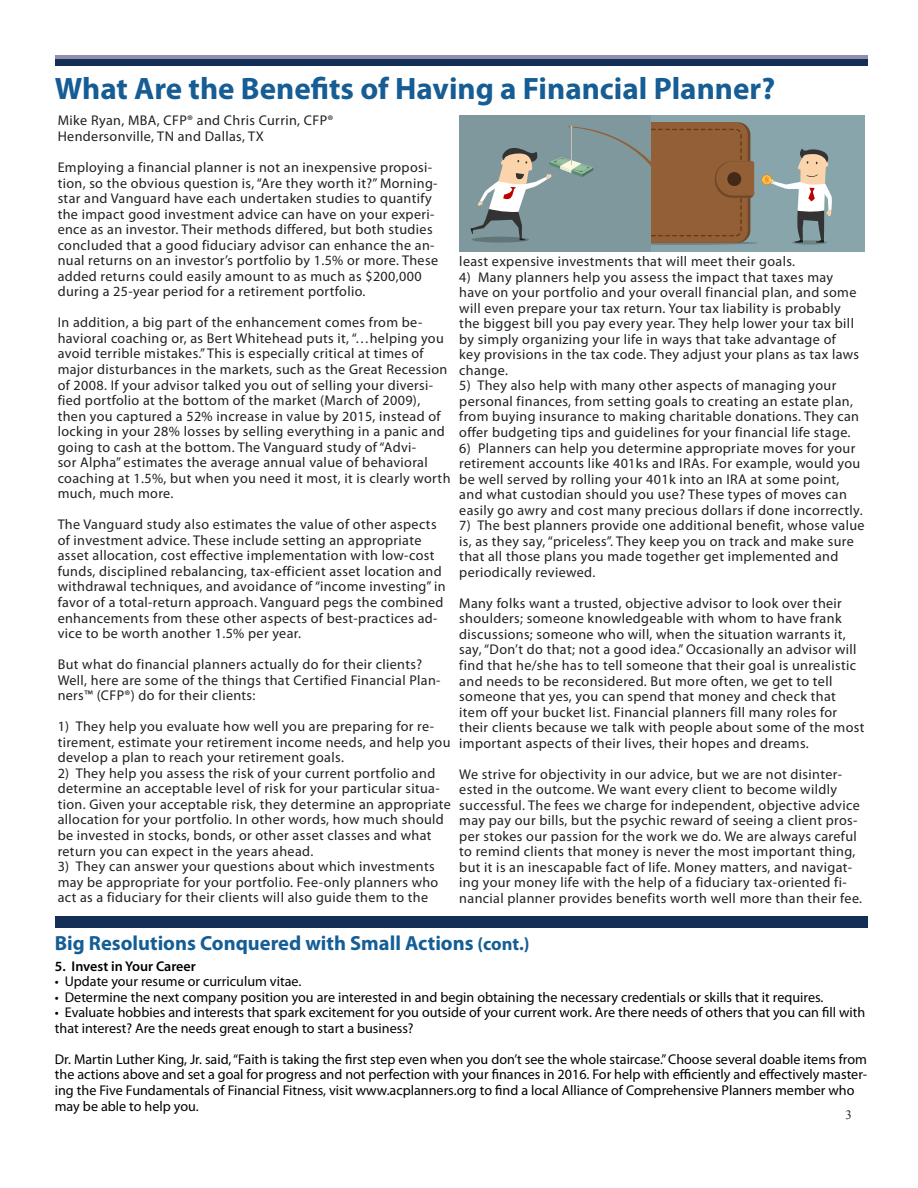
<style>
.page{position:relative;width:918px;height:1188px;background:#fff}
.page>*{position:absolute;margin:0;border:0;box-sizing:border-box;transform-origin:0 0}
.t1{font:700 31.05px "Myriad Pro";color:#155d94}
.t2{font:700 20.55px "Myriad Pro";color:#155e95}
.t3{font:14.1px/15.6px "Myriad Pro";letter-spacing:.025em;color:#231f20}
.t4{font:14.1px/15.6px "Myriad Pro";color:#000}
.t5{font:600 14.1px "Myriad Pro";color:#000}
.t6{font:12.75px "Times New Roman";color:#231f20}
.s1{font-size:18.3px}
</style>
<div class="page">
<div style="left:55px;top:56px;width:813px;height:8px;background:#908ead"></div>
<div style="left:56px;top:59px;width:812px;height:7px;background:#132f55"></div>
<div style="left:459px;top:115px;width:227px;height:137px;background:#7e989d"></div>
<div style="left:652px;top:115px;width:213px;height:137px;background:#88a5ab"></div>
<svg style="left:762px;top:175px;width:10px;height:10px"></svg>
<div style="left:792px;top:240px;width:35px;height:5px;background:#6b8385;border-radius:50%"></div>
<svg style="left:765px;top:149px;width:67px;height:94px"></svg>
<svg style="left:471px;top:122px;width:286px;height:123px"></svg>
<div style="left:727px;top:172px;width:14px;height:14px;background:#422918;border-radius:50%"></div>
<div style="left:56px;top:916px;width:812px;height:12px;background:#132f55"></div>
<p class="t1" style="left:55px;top:68px;width:722px">What Are the Benefits of Having a Financial Planner?</p>
<p class="t3" style="left:58px;top:113px;width:277px">Mike Ryan, MBA, CFP® and Chris Currin, CFP®</p>
<p class="t3" style="left:58px;top:128px;width:208px">Hendersonville, TN and Dallas, TX</p>
<p class="t3" style="left:58px;top:159px;width:382px">Employing a financial planner is not an inexpensive proposi&shy;tion, so the obvious question is, “Are they worth it?” Morning&shy;star and Vanguard have each undertaken studies to quantify the impact good investment advice can have on your experi&shy;ence as an investor. Their methods differed, but both studies concluded that a good fiduciary advisor can enhance the an&shy;nual returns on an investor’s portfolio by 1.5% or more. These added returns could easily amount to as much as $200,000 during a 25-year period for a retirement portfolio.</p>
<p class="t3" style="left:58px;top:315px;width:394px">In addition, a big part of the enhancement comes from be&shy;havioral coaching or, as Bert Whitehead puts it, “…helping you avoid terrible mistakes.” This is especially critical at times of major disturbances in the markets, such as the Great Recession of 2008. If your advisor talked you out of selling your diversi&shy;fied portfolio at the bottom of the market (March of 2009), then you captured a 52% increase in value by 2015, instead of locking in your 28% losses by selling everything in a panic and going to cash at the bottom. The Vanguard study of “Advi-<br>sor Alpha” estimates the average annual value of behavioral coaching at 1.5%, but when you need it most, it is clearly worth much, much more.</p>
<p class="t3" style="left:58px;top:517px;width:389px">The Vanguard study also estimates the value of other aspects of investment advice. These include setting an appropriate asset allocation, cost effective implementation with low-cost funds, disciplined rebalancing, tax-efficient asset location and withdrawal techniques, and avoidance of “income investing” in favor of a total-return approach. Vanguard pegs the combined enhancements from these other aspects of best-practices ad&shy;vice to be worth another 1.5% per year.</p>
<p class="t3" style="left:58px;top:656px;width:384px">But what do financial planners actually do for their clients?<br>Well, here are some of the things that Certified Financial Plan&shy;ners™ (CFP®) do for their clients:</p>
<p class="t3" style="left:58px;top:719px;width:394px">1) They help you evaluate how well you are preparing for re&shy;tirement, estimate your retirement income needs, and help you develop a plan to reach your retirement goals.</p>
<p class="t3" style="left:58px;top:765px;width:395px">2) They help you assess the risk of your current portfolio and determine an acceptable level of risk for your particular situa&shy;tion. Given your acceptable risk, they determine an appropriate allocation for your portfolio. In other words, how much should be invested in stocks, bonds, or other asset classes and what return you can expect in the years ahead.</p>
<p class="t3" style="left:58px;top:858px;width:382px">3) They can answer your questions about which investments may be appropriate for your portfolio. Fee-only planners who act as a fiduciary for their clients will also guide them to the</p>
<p class="t3" style="left:459px;top:253px;width:337px">least expensive investments that will meet their goals.</p>
<p class="t3" style="left:459px;top:269px;width:401px">4) Many planners help you assess the impact that taxes may have on your portfolio and your overall financial plan, and some will even prepare your tax return. Your tax liability is probably the biggest bill you pay every year. They help lower your tax bill by simply organizing your life in ways that take advantage of key provisions in the tax code. They adjust your plans as tax laws change.</p>
<p class="t3" style="left:459px;top:378px;width:401px">5) They also help with many other aspects of managing your personal finances, from setting goals to creating an estate plan, from buying insurance to making charitable donations. They can offer budgeting tips and guidelines for your financial life stage.</p>
<p class="t3" style="left:459px;top:440px;width:405px">6) Planners can help you determine appropriate moves for your retirement accounts like 401ks and IRAs. For example, would you be well served by rolling your 401k into an IRA at some point, and what custodian should you use? These types of moves can easily go awry and cost many precious dollars if done incorrectly.</p>
<p class="t3" style="left:459px;top:517px;width:407px">7) The best planners provide one additional benefit, whose value is, as they say, “priceless”. They keep you on track and make sure that all those plans you made together get implemented and periodically reviewed.</p>
<p class="t3" style="left:459px;top:595px;width:407px">Many folks want a trusted, objective advisor to look over their shoulders; someone knowledgeable with whom to have frank discussions; someone who will, when the situation warrants it, say, “Don’t do that; not a good idea.” Occasionally an advisor will find that he/she has to tell someone that their goal is unrealistic and needs to be reconsidered. But more often, we get to tell someone that yes, you can spend that money and check that item off your bucket list. Financial planners fill many roles for their clients because we talk with people about some of the most important aspects of their lives, their hopes and dreams.</p>
<p class="t3" style="left:459px;top:766px;width:404px">We strive for objectivity in our advice, but we are not disinter&shy;ested in the outcome. We want every client to become wildly successful. The fees we charge for independent, objective advice may pay our bills, but the psychic reward of seeing a client pros&shy;per stokes our passion for the work we do. We are always careful to remind clients that money is never the most important thing, but it is an inescapable fact of life. Money matters, and navigat&shy;ing your money life with the help of a fiduciary tax-oriented fi&shy;nancial planner provides benefits worth well more than their fee.</p>
<p class="t2" style="left:55px;top:930px;width:476px">Big Resolutions Conquered with Small Actions <span class="s1">(cont.)</span></p>
<p class="t5" style="left:55px;top:957px;width:143px">5. Invest in Your Career</p>
<p class="t4" style="left:55px;top:973px;width:248px">• Update your resume or curriculum vitae.</p>
<p class="t4" style="left:55px;top:989px;width:770px">• Determine the next company position you are interested in and begin obtaining the necessary credentials or skills that it requires.</p>
<p class="t4" style="left:55px;top:1005px;width:812px">• Evaluate hobbies and interests that spark excitement for you outside of your current work. Are there needs of others that you can fill with that interest? Are the needs great enough to start a business?</p>
<p class="t4" style="left:55px;top:1051px;width:814px">Dr. Martin Luther King, Jr. said, “Faith is taking the first step even when you don’t see the whole staircase.” Choose several doable items from the actions above and set a goal for progress and not perfection with your finances in 2016. For help with efficiently and effectively master&shy;ing the Five Fundamentals of Financial Fitness, visit www.acplanners.org to find a local Alliance of Comprehensive Planners member who may be able to help you.</p>
<p class="t6" style="left:846px;top:1106px;width:8px">3</p>
</div>
